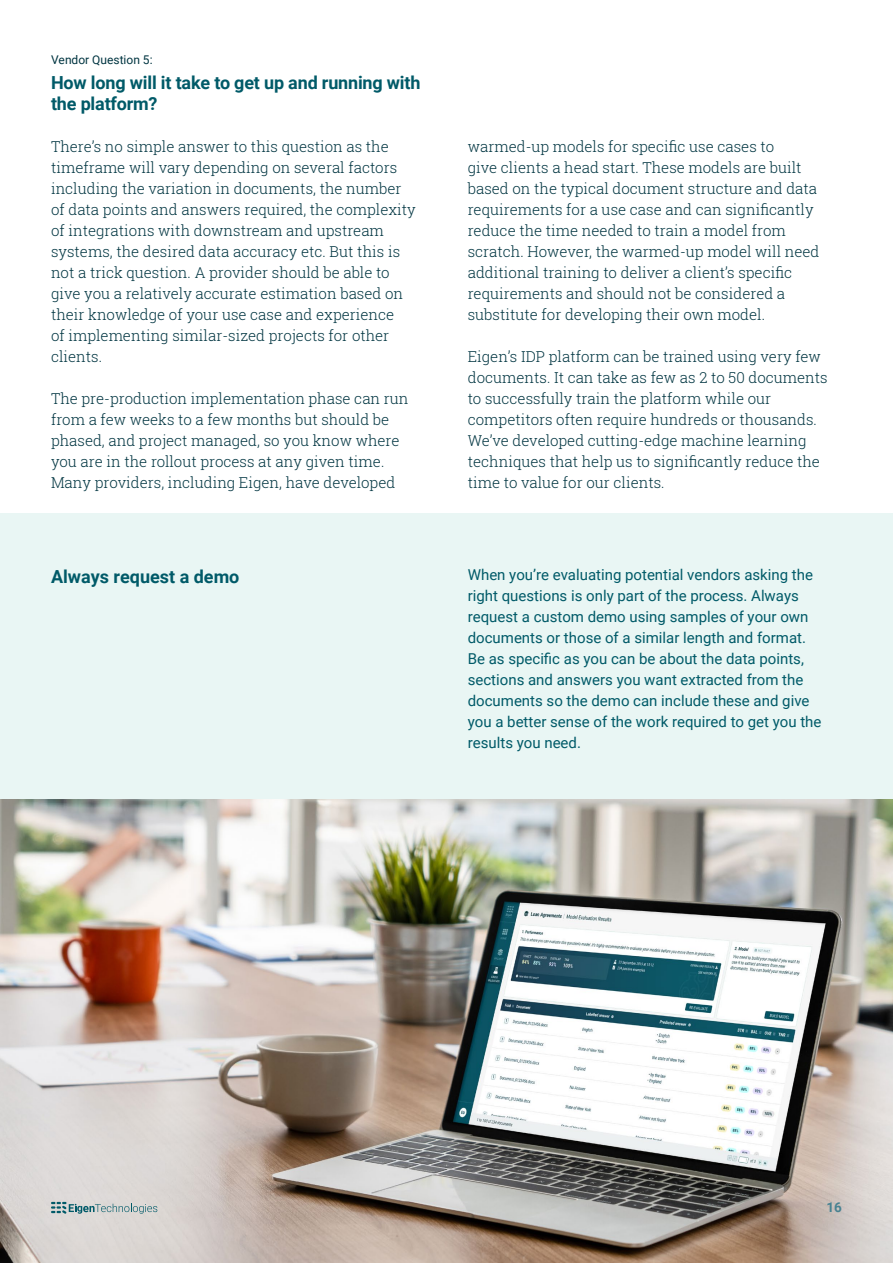
<style>
.page{position:relative;width:893px;height:1263px;background:#fff}
.page>*{position:absolute;margin:0;border:0;box-sizing:border-box;transform-origin:0 0}
.t1{font:700 18px/21.6px "Roboto";letter-spacing:-.01em;color:#005a68}
.t2{font:300 15px/21px "Roboto Slab";color:#003541}
.t3{font:15px/21px "Roboto";color:#005a68}
.t4{font:700 13.5px "Roboto";color:#488291}
.t5{font:12px "Roboto";color:#003541}
</style>
<div class="page">
<div style="left:0;top:513px;width:893px;height:286px;background:#e9f6f4"></div>
<img style="left:0;top:799px;width:893px;height:464px">
<svg style="left:51px;top:1202px;width:106px;height:12px"></svg>
<p class="t5" style="left:51px;top:51px;width:103px">Vendor Question 5:</p>
<p class="t1" style="left:51px;top:71px;width:371px">How long will it take to get up and running with the platform?</p>
<p class="t2" style="left:51px;top:135px;width:366px">There’s no simple answer to this question as the timeframe will vary depending on several factors including the variation in documents, the number of data points and answers required, the complexity of integrations with downstream and upstream systems, the desired data accuracy etc. But this is not a trick question. A provider should be able to give you a relatively accurate estimation based on their knowledge of your use case and experience<br>of implementing similar-sized projects for other clients.</p>
<p class="t2" style="left:51px;top:387px;width:359px">The pre-production implementation phase can run from a few weeks to a few months but should be phased, and project managed, so you know where you are in the rollout process at any given time.<br>Many providers, including Eigen, have developed</p>
<p class="t2" style="left:468px;top:135px;width:353px">warmed-up models for specific use cases to<br>give clients a head start. These models are built based on the typical document structure and data requirements for a use case and can significantly reduce the time needed to train a model from scratch. However, the warmed-up model will need additional training to deliver a client’s specific requirements and should not be considered a substitute for developing their own model.</p>
<p class="t2" style="left:468px;top:345px;width:361px">Eigen’s IDP platform can be trained using very few documents. It can take as few as 2 to 50 documents to successfully train the platform while our competitors often require hundreds or thousands.<br>We’ve developed cutting-edge machine learning techniques that help us to significantly reduce the time to value for our clients.</p>
<p class="t1" style="left:51px;top:565px;width:190px">Always request a demo</p>
<p class="t3" style="left:468px;top:564px;width:355px">When you’re evaluating potential vendors asking the right questions is only part of the process. Always request a custom demo using samples of your own documents or those of a similar length and format.<br>Be as specific as you can be about the data points, sections and answers you want extracted from the documents so the demo can include these and give you a better sense of the work required to get you the results you need.</p>
<p class="t4" style="left:826px;top:1198px;width:17px">16</p>
</div>
